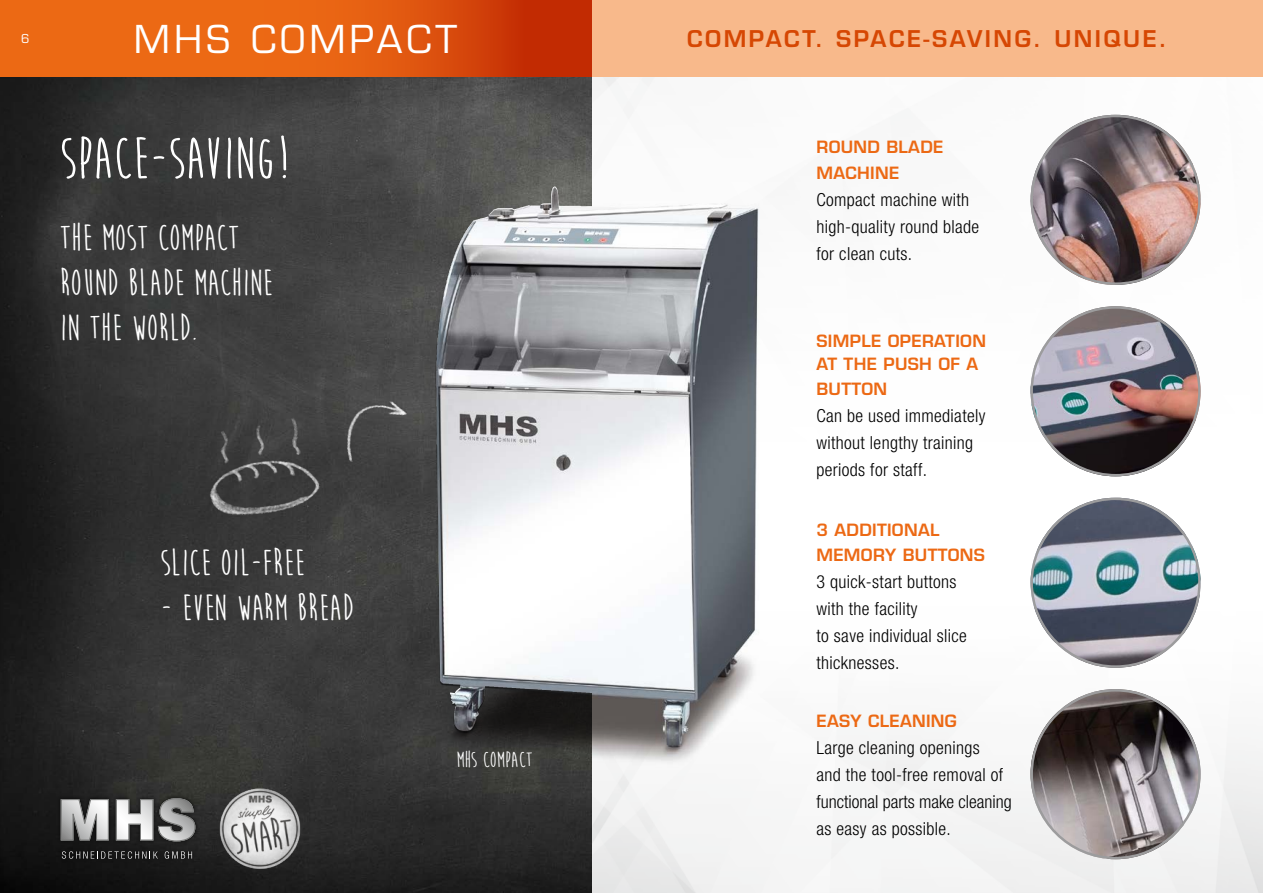
<style>
.page{position:relative;width:1263px;height:893px;background:#fff}
.page>*{position:absolute;margin:0;border:0;box-sizing:border-box;transform-origin:0 0}
.t1{font:700 60px "Moon Flower";color:#fff}
.t2{font:700 37.5px/45px "Moon Flower";color:#fff}
.t3{font:37.5px "Eurostile";letter-spacing:.11em;color:#fff}
.t4{font:600 22.5px "Eurostile";letter-spacing:.11em;color:#d64703}
.t5{font:700 22.5px "Moon Flower";color:#fff}
.t6{font:300 condensed 18px/27px "Helvetica Neue";letter-spacing:.02em;color:#000}
.t7{font:600 16.5px/25.5px "Eurostile";letter-spacing:.02em;color:#ec6914}
.t8{font:12px "Eurostile";color:#fff}
</style>
<div class="page">
<img style="left:591px;top:77px;width:672px;height:816px">
<img style="left:0;top:77px;width:591px;height:816px">
<div style="left:591px;top:0;width:672px;height:77px;background:#f8b98b"></div>
<svg style="left:0;top:0;width:591px;height:77px;background:#e1590f"></svg>
<div style="left:57px;top:795px;width:142px;height:68px;background:#000;opacity:.75"></div>
<svg style="left:61px;top:798px;width:134px;height:43px;background:#959595"></svg>
<svg style="left:62px;top:851px;width:96px;height:8px"></svg>
<svg style="left:165px;top:851px;width:27px;height:8px"></svg>
<img style="left:1030px;top:689px;width:170px;height:170px;border-radius:85px">
<img style="left:1030px;top:306px;width:170px;height:170px;border-radius:85px">
<img style="left:1030px;top:115px;width:170px;height:170px;border-radius:85px">
<img style="left:379px;top:148px;width:432px;height:645px">
<img style="left:436px;top:187px;width:118px;height:497px">
<img style="left:328px;top:382px;width:88px;height:100px">
<img style="left:181px;top:400px;width:164px;height:148px">
<img style="left:1030px;top:498px;width:170px;height:170px;border-radius:85px">
<img style="left:211px;top:780px;width:98px;height:96px">
<p class="t8" style="left:21px;top:31px;width:10px">6</p>
<h2 class="t3" style="left:134px;top:17px;width:325px">MHS COMPACT</h2>
<h1 class="t1" style="left:60px;top:127px;width:231px">SPACE-SAVING!</h1>
<h2 class="t2" style="left:60px;top:216px;width:215px">THE MOST COMPACT<br>ROUND BLADE MACHINE<br>IN THE WORLD.</h2>
<h2 class="t2" style="left:160px;top:540px;width:146px">SLICE OIL-FREE</h2>
<h2 class="t2" style="left:160px;top:585px;width:195px">- EVEN WARM BREAD</h2>
<p class="t5" style="left:456px;top:748px;width:78px">MHS COMPACT</p>
<p class="t4" style="left:687px;top:25px;width:481px">COMPACT. SPACE-SAVING. UNIQUE.</p>
<p class="t7" style="left:816px;top:134px;width:128px">ROUND BLADE<br>MACHINE</p>
<p class="t6" style="left:816px;top:186px;width:164px">Compact machine with high-quality round blade for clean cuts.</p>
<p class="t7" style="left:816px;top:330px;width:171px;line-height:22.5px">SIMPLE OPERATION<br>AT THE PUSH OF A</p>
<p class="t7" style="left:816px;top:376px;width:72px">BUTTON</p>
<p class="t6" style="left:816px;top:402px;width:170px">Can be used immediately without lengthy training periods for staff.</p>
<p class="t7" style="left:816px;top:517px;width:170px">3 ADDITIONAL<br>MEMORY BUTTONS</p>
<p class="t6" style="left:816px;top:568px;width:152px">3 quick-start buttons with the facility<br>to save individual slice thicknesses.</p>
<p class="t7" style="left:816px;top:708px;width:142px">EASY CLEANING</p>
<p class="t6" style="left:816px;top:734px;width:197px">Large cleaning openings<br>and the tool-free removal of functional parts make cleaning as easy as possible.</p>
</div>
